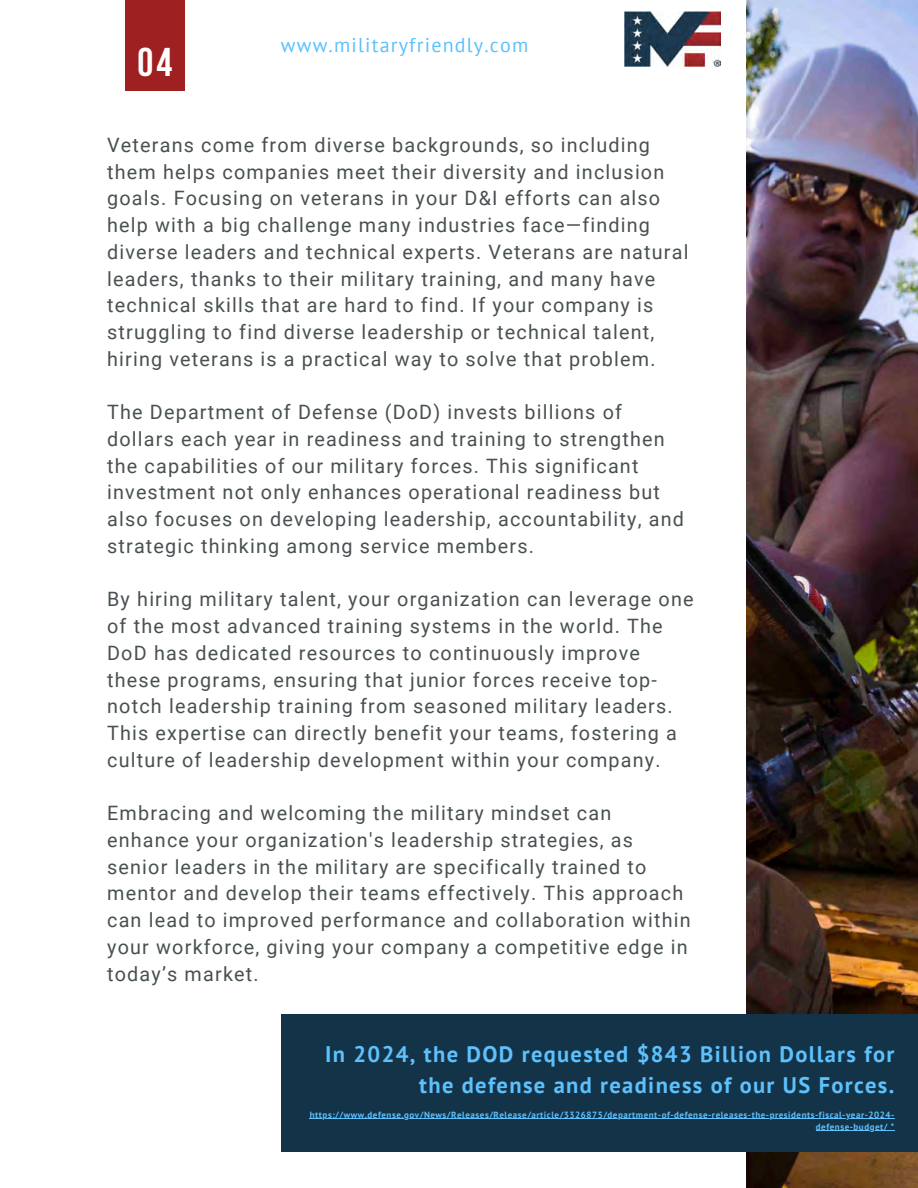
<style>
.page{position:relative;width:918px;height:1188px;background:#fff}
.page>*{position:absolute;margin:0;border:0;box-sizing:border-box;transform-origin:0 0}
.t1{font:700 40.05px "Bebas Neue";color:#fff}
.t2{font:700 22.5px/30.3px "PT Sans";letter-spacing:.06em;color:#5ec0fc;text-align:right}
.t3{font:19.95px "PT Sans";letter-spacing:.06em;color:#5ec0fc}
.t4{font:19.8px/26.7px "Roboto";letter-spacing:.06em;color:#495052}
.t5{font:700 9px/12px "PT Sans";letter-spacing:.06em;color:#5ec0fc;text-align:right}
</style>
<div class="page">
<img style="left:747px;top:0;width:171px;height:1188px">
<div style="left:125px;top:0;width:60px;height:91px;background:#9e2020"></div>
<img style="left:625px;top:11px;width:95px;height:55px">
<div style="left:281px;top:1014px;width:637px;height:138px;background:#133448"></div>
<hr style="left:310px;top:1119px;width:585px;height:1px;background:#5ec0fc">
<hr style="left:816px;top:1131px;width:79px;height:1px;background:#5ec0fc">
<h2 class="t1" style="left:137px;top:46px;width:36px">04</h2>
<h2 class="t3" style="left:281px;top:32px;width:249px">www.militaryfriendly.com</h2>
<p class="t4" style="left:107px;top:132px;width:583px">Veterans come from diverse backgrounds, so including them helps companies meet their diversity and inclusion goals. Focusing on veterans in your D&amp;I efforts can also help with a big challenge many industries face—finding diverse leaders and technical experts. Veterans are natural leaders, thanks to their military training, and many have technical skills that are hard to find. If your company is struggling to find diverse leadership or technical talent, hiring veterans is a practical way to solve that problem.</p>
<p class="t4" style="left:107px;top:399px;width:578px">The Department of Defense (DoD) invests billions of dollars each year in readiness and training to strengthen the capabilities of our military forces. This significant investment not only enhances operational readiness but also focuses on developing leadership, accountability, and strategic thinking among service members.</p>
<h2 class="t4" style="left:107px;top:586px;width:588px">By hiring military talent, your organization can leverage one of the most advanced training systems in the world. The DoD has dedicated resources to continuously improve these programs, ensuring that junior forces receive top&shy;notch leadership training from seasoned military leaders.<br>This expertise can directly benefit your teams, fostering a culture of leadership development within your company.</h2>
<h2 class="t4" style="left:107px;top:800px;width:585px">Embracing and welcoming the military mindset can enhance your organization's leadership strategies, as senior leaders in the military are specifically trained to mentor and develop their teams effectively. This approach can lead to improved performance and collaboration within your workforce, giving your company a competitive edge in today’s market.</h2>
<h1 class="t2" style="left:325px;top:1039px;width:571px">In 2024, the DOD requested $843 Billion Dollars for the defense and readiness of our US Forces.</h1>
<p class="t5" style="left:310px;top:1108px;width:586px">https://www.defense.gov/News/Releases/Release/article/3326875/department-of-defense-releases-the-presidents-fiscal-year-2024- defense-budget/ *</p>
</div>
